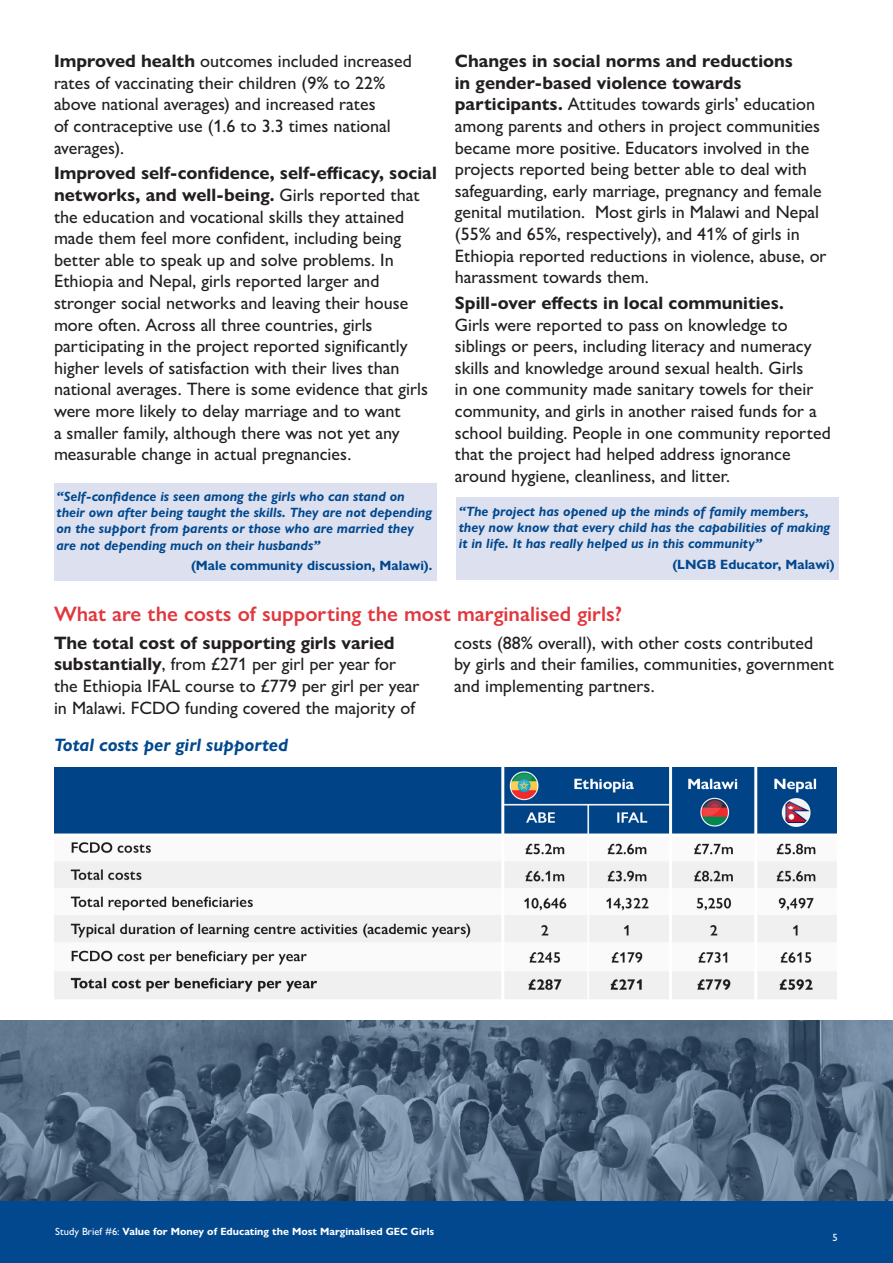
<style>
.page{position:relative;width:893px;height:1263px;background:#fff}
.page>*{position:absolute;margin:0;border:0;box-sizing:border-box;transform-origin:0 0}
.Body_Text{font:600 21px "Gill Sans Nova";color:#e1373d}
.Body_Text-2{font:500 18px/21.6px "Gill Sans Nova";color:#231f20}
.t1{font:italic 700 18px "Gill Sans Nova";color:#01488f}
.t2{font:italic 700 13.5px/16.2px "Gill Sans Nova";color:#01488f}
.t3{font:700 13.5px "Gill Sans Nova";color:#01488f}
.heading_2{font:700 10.5px "Gill Sans Nova";color:#fff}
.heading_2-2{font:500 10.5px "Gill Sans Nova";color:#fff}
.s1{font-weight:700}
.s2{font-weight:500}
</style>
<div class="page">
<svg style="left:0;top:1020px;width:893px;height:182px"></svg>
<div style="left:0;top:1202px;width:893px;height:61px;background:#01488f"></div>
<div style="left:456px;top:497px;width:383px;height:83px;background:#dde1ef"></div>
<div style="left:54px;top:483px;width:383px;height:97px;background:#dde1ef"></div>
<img style="left:54px;top:767px;width:782px;height:232px">
<p class="Body_Text-2" style="left:54px;top:50px;width:359px"><span class="s1">Improved health</span> outcomes included increased rates of vaccinating their children (9% to 22% above national averages) and increased rates<br>of contraceptive use (1.6 to 3.3 times national averages).</p>
<p class="Body_Text-2" style="left:54px;top:162px;width:384px"><span class="s1">Improved self-confidence, self-efficacy, social networks, and well-being.</span> Girls reported that the education and vocational skills they attained made them feel more confident, including being better able to speak up and solve problems. In Ethiopia and Nepal, girls reported larger and stronger social networks and leaving their house more often. Across all three countries, girls participating in the project reported significantly higher levels of satisfaction with their lives than national averages. There is some evidence that girls were more likely to delay marriage and to want<br>a smaller family, although there was not yet any measurable change in actual pregnancies.</p>
<p class="t2" style="left:57px;top:488px;width:377px">“Self-confidence is seen among the girls who can stand on their own after being taught the skills. They are not depending on the support from parents or those who are married they are not depending much on their husbands”</p>
<p class="t3" style="left:191px;top:557px;width:243px">(Male community discussion, Malawi).</p>
<p class="Body_Text-2" style="left:455px;top:50px;width:373px"><span class="s1">Changes in social norms and reductions<br>in gender-based violence towards participants.</span> Attitudes towards girls’ education among parents and others in project communities became more positive. Educators involved in the projects reported being better able to deal with safeguarding, early marriage, pregnancy and female genital mutilation. Most girls in Malawi and Nepal (55% and 65%, respectively), and 41% of girls in Ethiopia reported reductions in violence, abuse, or harassment towards them.</p>
<p class="Body_Text-2" style="left:455px;top:292px;width:377px"><span class="s1">Spill-over effects in local communities.<br></span>Girls were reported to pass on knowledge to siblings or peers, including literacy and numeracy skills and knowledge around sexual health. Girls<br>in one community made sanitary towels for their community, and girls in another raised funds for a school building. People in one community reported that the project had helped address ignorance around hygiene, cleanliness, and litter.</p>
<p class="t2" style="left:459px;top:503px;width:373px">“The project has opened up the minds of family members, they now know that every child has the capabilities of making it in life. It has really helped us in this community”</p>
<p class="t3" style="left:672px;top:556px;width:164px">(LNGB Educator, Malawi)</p>
<p class="Body_Text" style="left:54px;top:601px;width:570px">What are the costs of supporting the most marginalised girls?</p>
<p class="Body_Text-2" style="left:54px;top:632px;width:367px"><span class="s1">The total cost of supporting girls varied substantially</span>, from £271 per girl per year for the Ethiopia IFAL course to £779 per girl per year in Malawi. FCDO funding covered the majority of</p>
<p class="Body_Text-2" style="left:454px;top:632px;width:381px">costs (88% overall), with other costs contributed by girls and their families, communities, government and implementing partners.</p>
<p class="t1" style="left:54px;top:734px;width:236px">Total costs per girl supported</p>
<p class="heading_2" style="left:55px;top:1225px;width:381px"><span class="s2">Study Brief #6:</span> Value for Money of Educating the Most Marginalised GEC Girls</p>
<p class="heading_2-2" style="left:832px;top:1231px;width:7px">5</p>
</div>
